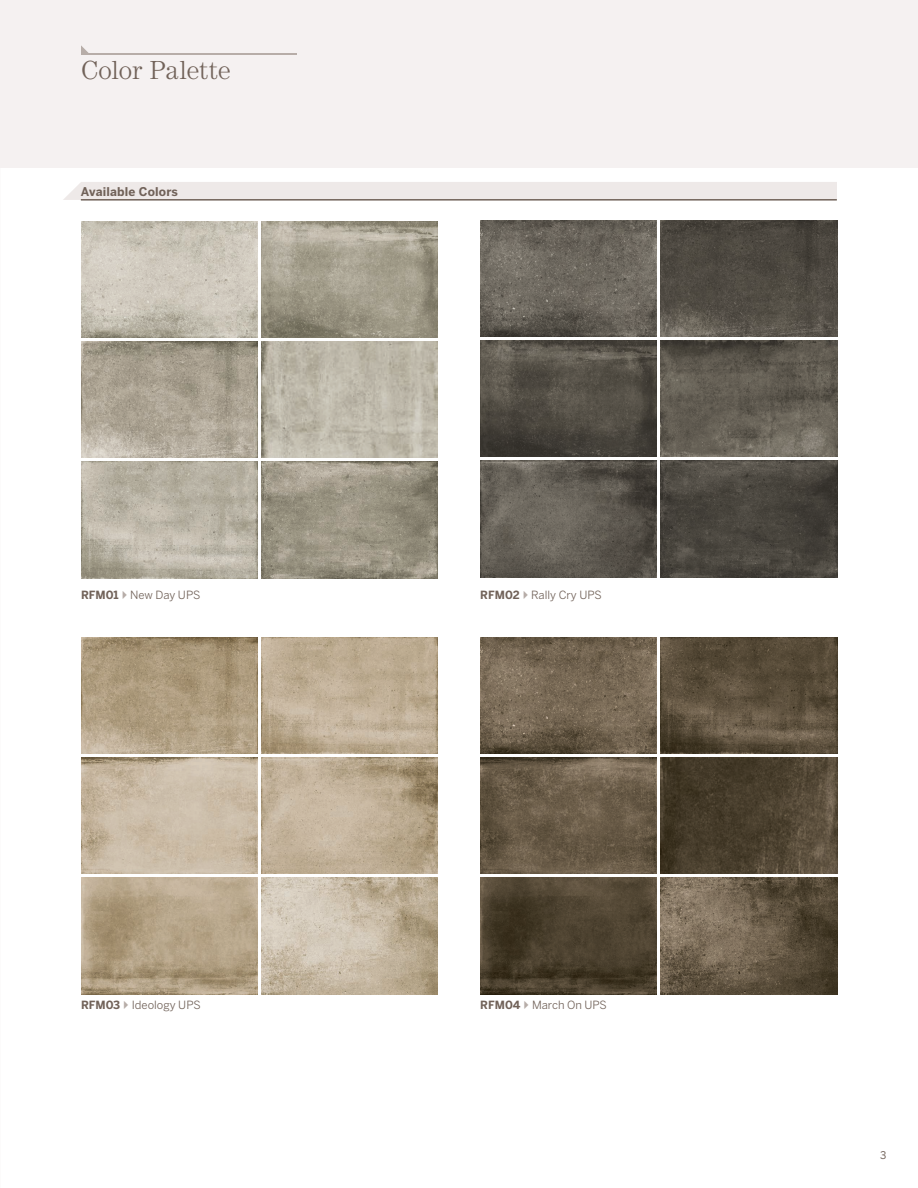
<style>
.page{position:relative;width:918px;height:1188px;background:#fff}
.page>*{position:absolute;margin:0;border:0;box-sizing:border-box;transform-origin:0 0}
.t1{font:300 27px "Century EF";letter-spacing:-.015em;color:#716259}
.t2{font:700 12px "Benton Sans";letter-spacing:.01em;color:#716259}
.t3{font:11.25px "Benton Sans";color:#716259}
.t4{font:10.5px "Benton Sans";color:#716259}
.s1{font-weight:700}
</style>
<div class="page">
<img style="left:81px;top:221px;width:177px;height:117px">
<img style="left:261px;top:221px;width:177px;height:117px">
<img style="left:81px;top:341px;width:177px;height:117px">
<img style="left:261px;top:341px;width:177px;height:117px">
<img style="left:81px;top:462px;width:177px;height:116px">
<img style="left:261px;top:462px;width:177px;height:116px">
<img style="left:480px;top:221px;width:177px;height:116px">
<img style="left:660px;top:221px;width:177px;height:116px">
<img style="left:480px;top:341px;width:177px;height:116px">
<img style="left:660px;top:341px;width:177px;height:116px">
<img style="left:480px;top:461px;width:177px;height:116px">
<img style="left:660px;top:461px;width:177px;height:116px">
<img style="left:81px;top:637px;width:177px;height:117px">
<img style="left:261px;top:637px;width:177px;height:117px">
<img style="left:81px;top:758px;width:177px;height:116px">
<img style="left:261px;top:758px;width:177px;height:116px">
<img style="left:81px;top:878px;width:177px;height:116px">
<img style="left:261px;top:878px;width:177px;height:116px">
<img style="left:480px;top:637px;width:177px;height:117px">
<img style="left:660px;top:637px;width:177px;height:117px">
<img style="left:480px;top:758px;width:177px;height:116px">
<img style="left:660px;top:758px;width:177px;height:116px">
<img style="left:480px;top:878px;width:177px;height:116px">
<img style="left:660px;top:878px;width:177px;height:116px">
<div style="left:0;top:0;width:918px;height:168px;background:#f5f1f1"></div>
<div style="left:63px;top:182px;width:774px;height:18px;background:#eee9e8"></div>
<hr style="left:81px;top:199px;width:756px;height:2px;background:#716259">
<hr style="left:81px;top:53px;width:216px;height:1px;background:#b7ada8">
<svg style="left:81px;top:45px;width:8px;height:8px"></svg>
<h1 class="t1" style="left:81px;top:55px;width:152px">Color Palette</h1>
<p class="t2" style="left:81px;top:184px;width:99px">Available Colors</p>
<p class="t3" style="left:81px;top:588px;width:121px"><span class="s1">RFM01</span> New Day UPS</p>
<p class="t3" style="left:480px;top:588px;width:123px"><span class="s1">RFM02</span> Rally Cry UPS</p>
<p class="t3" style="left:81px;top:998px;width:121px"><span class="s1">RFM03</span> Ideology UPS</p>
<p class="t3" style="left:480px;top:998px;width:128px"><span class="s1">RFM04</span> March On UPS</p>
<p class="t4" style="left:880px;top:1149px;width:8px">3</p>
</div>
